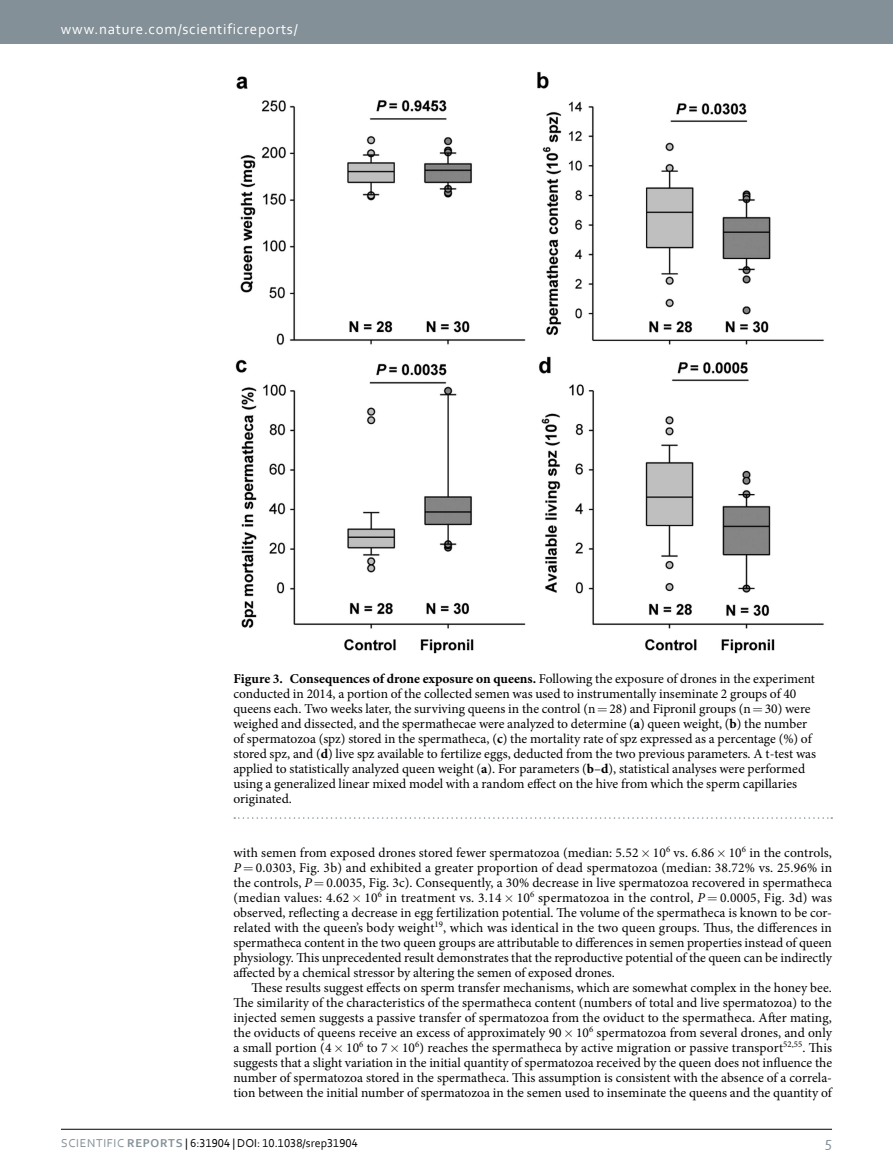
<style>
.page{position:relative;width:893px;height:1174px;background:#fff}
.page>*{position:absolute;margin:0;border:0;box-sizing:border-box;transform-origin:0 0}
.t1{font:15px "Corbel";letter-spacing:.045em;color:#fff}
.t2{font:15px "Corbel";color:#839097}
.t3{font:13.5px/15px "Minion Pro";color:#000;text-align:justify}
.t4{font:12px "Corbel";color:#000}
.s1{font-weight:700}
.s2{font-style:italic}
.s3{color:#839097}
.s4{font-weight:700;color:#839097}
</style>
<div class="page">
<div style="left:0;top:0;width:893px;height:43px;background:#839097"></div>
<hr style="left:61px;top:1129px;width:771px;height:1px;background:#000">
<img style="left:235px;top:71px;width:589px;height:583px">
<svg style="left:234px;top:817px;width:598px;height:1px"></svg>
<p class="t1" style="left:61px;top:19px;width:238px">www.nature.com/scientificreports/</p>
<p class="t3" style="left:233px;top:671px;width:584px;text-align:left"><span class="s1">Figure 3. Consequences of drone exposure on queens.</span> Following the exposure of drones in the experiment conducted in 2014, a portion of the collected semen was used to instrumentally inseminate 2 groups of 40 queens each. Two weeks later, the surviving queens in the control (n 28) and Fipronil groups (n 30) were weighed and dissected, and the spermathecae were analyzed to determine (<span class="s1">a</span>) queen weight, (<span class="s1">b</span>) the number of spermatozoa (spz) stored in the spermatheca, (<span class="s1">c</span>) the mortality rate of spz expressed as a percentage (%) of stored spz, and (<span class="s1">d</span>) live spz available to fertilize eggs, deducted from the two previous parameters. A t-test was applied to statistically analyzed queen weight (<span class="s1">a</span>). For parameters (<span class="s1">b</span>–<span class="s1">d</span>), statistical analyses were performed using a generalized linear mixed model with a random effect on the hive from which the sperm capillaries originated.</p>
<p class="t3" style="left:233px;top:845px;width:600px">with semen from exposed drones stored fewer spermatozoa (median: 5.52 10<sup>6</sup> vs. 6.86 10<sup>6</sup> in the controls, <span class="s2">P</span> 0.0303, Fig. 3b) and exhibited a greater proportion of dead spermatozoa (median: 38.72% vs. 25.96% in the controls, <span class="s2">P</span> 0.0035, Fig. 3c). Consequently, a 30% decrease in live spermatozoa recovered in spermatheca (median values: 4.62 10<sup>6</sup> in treatment vs. 3.14 10<sup>6</sup> spermatozoa in the control, <span class="s2">P</span> 0.0005, Fig. 3d) was observed, reflecting a decrease in egg fertilization potential. The volume of the spermatheca is known to be cor&shy;related with the queen’s body weight<sup>19</sup>, which was identical in the two queen groups. Thus, the differences in spermatheca content in the two queen groups are attributable to differences in semen properties instead of queen physiology. This unprecedented result demonstrates that the reproductive potential of the queen can be indirectly affected by a chemical stressor by altering the semen of exposed drones.</p>
<p class="t3" style="left:233px;top:980px;width:600px;text-indent:18px">These results suggest effects on sperm transfer mechanisms, which are somewhat complex in the honey bee.<br>The similarity of the characteristics of the spermatheca content (numbers of total and live spermatozoa) to the injected semen suggests a passive transfer of spermatozoa from the oviduct to the spermatheca. After mating, the oviducts of queens receive an excess of approximately 90 10<sup>6</sup> spermatozoa from several drones, and only a small portion (4 10<sup>6</sup> to 7 10<sup>6</sup>) reaches the spermatheca by active migration or passive transport<sup>52,55</sup>. This suggests that a slight variation in the initial quantity of spermatozoa received by the queen does not influence the number of spermatozoa stored in the spermatheca. This assumption is consistent with the absence of a correla&shy;tion between the initial number of spermatozoa in the semen used to inseminate the queens and the quantity of</p>
<p class="t4" style="left:61px;top:1135px;width:298px"><span class="s3">Scientific</span> <span class="s4">REPORTS</span> | 6:31904 | DOI: 10.1038/srep31904</p>
<p class="t2" style="left:825px;top:1132px;width:9px">5</p>
</div>
